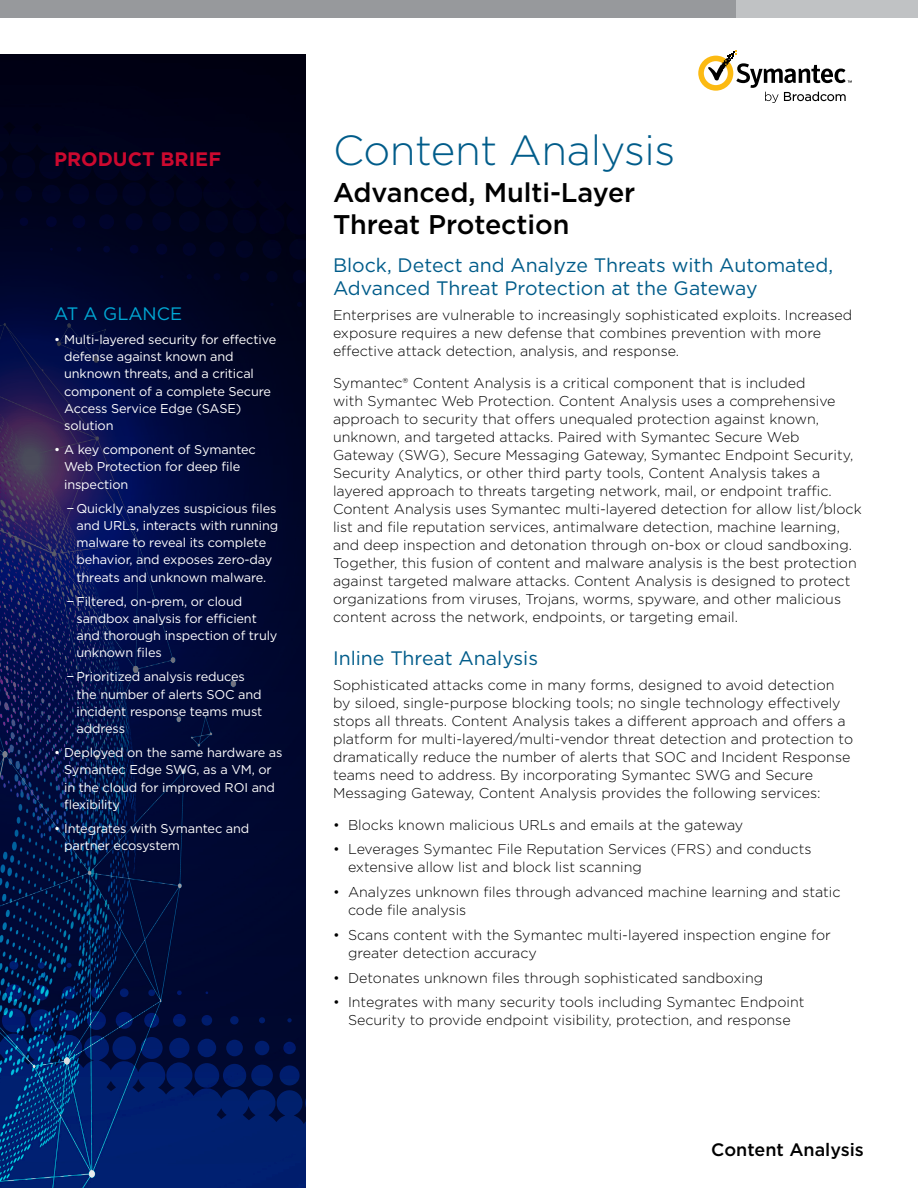
<style>
.page{position:relative;width:918px;height:1188px;background:#fff}
.page>*{position:absolute;margin:0;border:0;box-sizing:border-box;transform-origin:0 0}
.Cover_Main_Title{font:300 42px "Gotham";letter-spacing:-.01em;color:#005c8a}
.Cover_Main_Subtitle{font:500 27px/32.4px "Gotham";letter-spacing:-.005em;color:#000}
.Body_Head{font:19.5px/23.4px "Gotham";color:#005c8a}
.t1{font:700 19.5px "Gotham";color:#cc092f}
.t2{font:500 18px "Gotham";color:#000}
.Side_Bar_Head{font:18px "Gotham";color:#00a9d5}
.Body_Text{font:300 14.25px/18px "Gotham";color:#000}
.t3{font:12.75px/17.2px "Gotham";letter-spacing:-.01em;color:#fff}
</style>
<div class="page">
<div style="left:0;top:0;width:789px;height:18px;background:#97999c"></div>
<svg style="left:0;top:335px;width:306px;height:572px;background:#060e41"></svg>
<svg style="left:0;top:907px;width:306px;height:281px;background:#001a56"></svg>
<svg style="left:0;top:54px;width:306px;height:281px;background:#00021d"></svg>
<div style="left:736px;top:0;width:182px;height:18px;background:#c0c2c4"></div>
<svg style="left:698px;top:50px;width:154px;height:53px"></svg>
<h3 class="t1" style="left:54px;top:146px;width:169px">PRODUCT BRIEF</h3>
<p class="Side_Bar_Head" style="left:54px;top:302px;width:130px">AT A GLANCE</p>
<p class="t3" style="left:64px;top:330px;width:214px;text-indent:-10px">• Multi-layered security for effective defense against known and unknown threats, and a critical component of a complete Secure<br>Access Service Edge (SASE) solution</p>
<p class="t3" style="left:64px;top:441px;width:193px;text-indent:-10px">• A key component of Symantec<br>Web Protection for deep file inspection</p>
<p class="t3" style="left:76px;top:499px;width:203px;text-indent:-10px">− Quickly analyzes suspicious files and URLs, interacts with running malware to reveal its complete behavior, and exposes zero-day threats and unknown malware.</p>
<p class="t3" style="left:76px;top:592px;width:203px;text-indent:-10px">− Filtered, on-prem, or cloud sandbox analysis for efficient and thorough inspection of truly unknown files</p>
<p class="t3" style="left:76px;top:668px;width:187px;text-indent:-10px">− Prioritized analysis reduces the number of alerts SOC and incident response teams must address</p>
<p class="t3" style="left:64px;top:744px;width:220px;text-indent:-10px">• Deployed on the same hardware as<br>Symantec Edge SWG, as a VM, or in the cloud for improved ROI and flexibility</p>
<p class="t3" style="left:64px;top:819px;width:187px;text-indent:-10px">• Integrates with Symantec and partner ecosystem</p>
<p class="Cover_Main_Title" style="left:333px;top:124px;width:344px">Content Analysis</p>
<p class="Cover_Main_Subtitle" style="left:333px;top:176px;width:304px">Advanced, Multi-Layer<br>Threat Protection</p>
<p class="Body_Head" style="left:333px;top:253px;width:502px">Block, Detect and Analyze Threats with Automated,<br>Advanced Threat Protection at the Gateway</p>
<p class="Body_Text" style="left:333px;top:306px;width:521px">Enterprises are vulnerable to increasingly sophisticated exploits. Increased exposure requires a new defense that combines prevention with more effective attack detection, analysis, and response.</p>
<p class="Body_Text" style="left:333px;top:373px;width:530px">Symantec® Content Analysis is a critical component that is included<br>with Symantec Web Protection. Content Analysis uses a comprehensive approach to security that offers unequaled protection against known, unknown, and targeted attacks. Paired with Symantec Secure Web Gateway (SWG), Secure Messaging Gateway, Symantec Endpoint Security, Security Analytics, or other third party tools, Content Analysis takes a layered approach to threats targeting network, mail, or endpoint traffic.<br>Content Analysis uses Symantec multi-layered detection for allow list/block list and file reputation services, antimalware detection, machine learning, and deep inspection and detonation through on-box or cloud sandboxing.<br>Together, this fusion of content and malware analysis is the best protection against targeted malware attacks. Content Analysis is designed to protect organizations from viruses, Trojans, worms, spyware, and other malicious content across the network, endpoints, or targeting email.</p>
<p class="Body_Head" style="left:333px;top:646px;width:207px">Inline Threat Analysis</p>
<p class="Body_Text" style="left:333px;top:676px;width:522px">Sophisticated attacks come in many forms, designed to avoid detection by siloed, single-purpose blocking tools; no single technology effectively stops all threats. Content Analysis takes a different approach and offers a platform for multi-layered/multi-vendor threat detection and protection to dramatically reduce the number of alerts that SOC and Incident Response teams need to address. By incorporating Symantec SWG and Secure Messaging Gateway, Content Analysis provides the following services:</p>
<p class="Body_Text" style="left:333px;top:815px;width:412px">• Blocks known malicious URLs and emails at the gateway</p>
<p class="Body_Text" style="left:348px;top:840px;width:465px;text-indent:-15px">• Leverages Symantec File Reputation Services (FRS) and conducts extensive allow list and block list scanning</p>
<p class="Body_Text" style="left:348px;top:883px;width:494px;text-indent:-15px">• Analyzes unknown files through advanced machine learning and static code file analysis</p>
<p class="Body_Text" style="left:348px;top:925px;width:484px;text-indent:-15px">• Scans content with the Symantec multi-layered inspection engine for greater detection accuracy</p>
<p class="Body_Text" style="left:333px;top:968px;width:432px">• Detonates unknown files through sophisticated sandboxing</p>
<p class="Body_Text" style="left:333px;top:993px;width:473px;text-align:center">• Integrates with many security tools including Symantec Endpoint<br>Security to provide endpoint visibility, protection, and response</p>
<p class="t2" style="left:711px;top:1138px;width:154px">Content Analysis</p>
</div>
